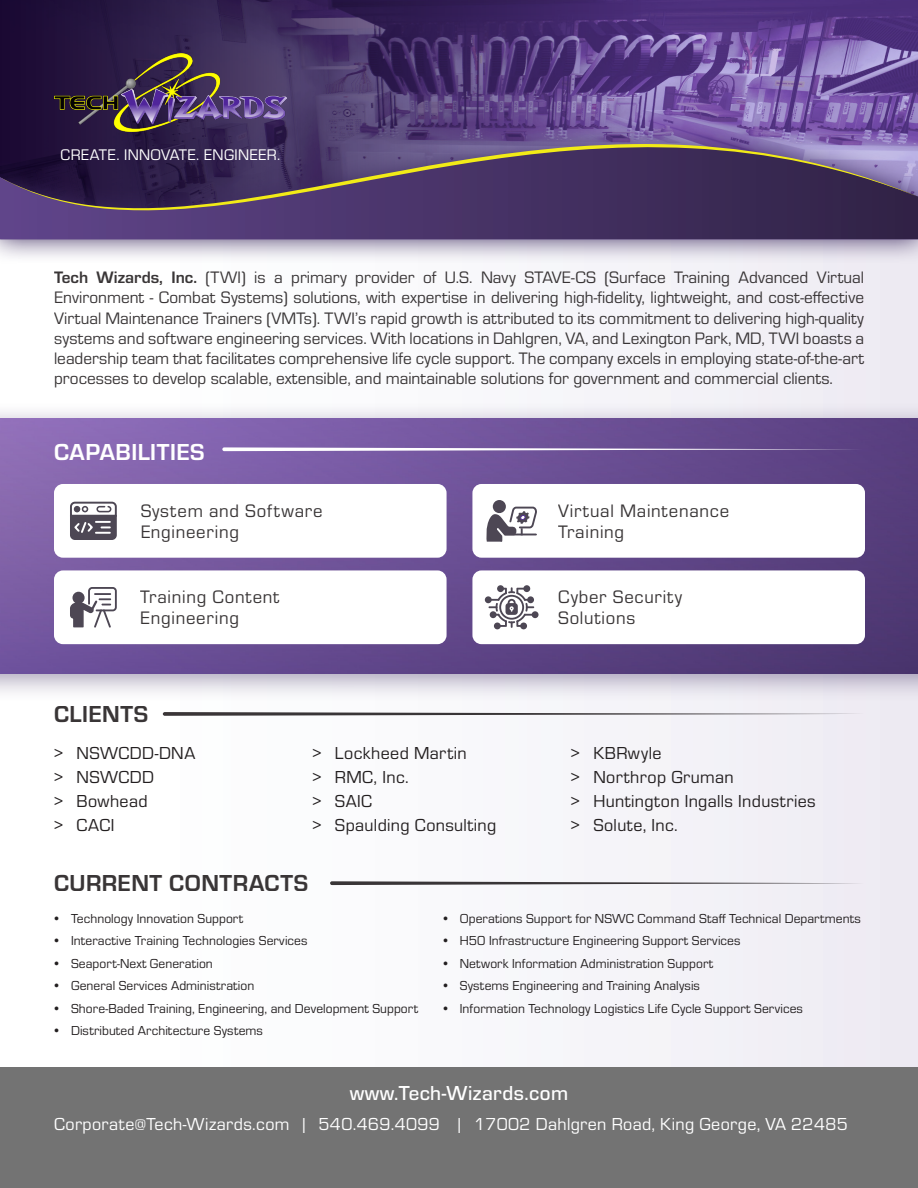
<style>
.page{position:relative;width:918px;height:1188px;background:#fff}
.page>*{position:absolute;margin:0;border:0;box-sizing:border-box;transform-origin:0 0}
.t1{font:700 24px "Eurostile";letter-spacing:.02em;color:#231f20}
.t2{font:700 24px "Eurostile";letter-spacing:.02em;color:#fff}
.t3{font:500 21px "Eurostile";letter-spacing:.02em;color:#fff}
.t4{font:18.75px/21px "Eurostile";letter-spacing:.04em;color:#231f20}
.t5{font:18px "Eurostile";letter-spacing:.02em;color:#231f20}
.t6{font:18px "Eurostile";letter-spacing:.02em;color:#fff}
.t7{font:17.25px/20.2px "Eurostile";color:#231f20;text-align:justify}
.t8{font:15.9px "Eurostile";letter-spacing:.02em;color:#fff}
.t9{font:13.5px "Eurostile";letter-spacing:.005em;color:#231f20}
.s1{font-weight:700}
</style>
<div class="page">
<div style="left:0;top:673px;width:918px;height:394px;background:linear-gradient(to right,#fff,#eeecf4)"></div>
<div style="left:0;top:239px;width:918px;height:215px;background:linear-gradient(to right,#fff,#eeecf4)"></div>
<img style="left:640px;top:0;width:278px;height:121px">
<svg style="left:0;top:0;width:640px;height:121px;background:#412c63"></svg>
<div style="left:0;top:402px;width:918px;height:300px;background:#3e2c60;opacity:.44"></div>
<img style="left:0;top:441px;width:344px;height:232px">
<img style="left:344px;top:441px;width:372px;height:232px">
<img style="left:716px;top:418px;width:202px;height:255px">
<img style="left:0;top:418px;width:717px;height:23px">
<div style="left:0;top:1067px;width:918px;height:121px;background:#737373"></div>
<svg style="left:0;top:121px;width:918px;height:143px"></svg>
<svg style="left:0;top:127px;width:918px;height:17px;background:#5a447f"></svg>
<svg style="left:0;top:232px;width:918px;height:7px;background:#483367"></svg>
<svg style="left:0;top:211px;width:918px;height:21px;background:#483368"></svg>
<svg style="left:0;top:144px;width:918px;height:67px;background:#4c3b60"></svg>
<img style="left:54px;top:54px;width:233px;height:78px">
<svg style="left:222px;top:447px;width:642px;height:4px"></svg>
<svg style="left:54px;top:570px;width:393px;height:74px"></svg>
<svg style="left:472px;top:570px;width:393px;height:74px"></svg>
<svg style="left:163px;top:712px;width:702px;height:4px"></svg>
<svg style="left:329px;top:881px;width:536px;height:4px"></svg>
<svg style="left:54px;top:484px;width:393px;height:74px"></svg>
<svg style="left:472px;top:484px;width:393px;height:74px"></svg>
<p class="t8" style="left:61px;top:144px;width:221px">CREATE. INNOVATE. ENGINEER.</p>
<p class="t7" style="left:54px;top:266px;width:812px"><span class="s1">Tech Wizards, Inc.</span> (TWI) is a primary provider of U.S. Navy STAVE-CS (Surface Training Advanced Virtual Environment - Combat Systems) solutions, with expertise in delivering high-fidelity, lightweight, and cost-effective Virtual Maintenance Trainers (VMTs). TWI’s rapid growth is attributed to its commitment to delivering high-quality systems and software engineering services. With locations in Dahlgren, VA, and Lexington Park, MD, TWI boasts a leadership team that facilitates comprehensive life cycle support. The company excels in employing state-of-the-art processes to develop scalable, extensible, and maintainable solutions for government and commercial clients.</p>
<p class="t2" style="left:54px;top:435px;width:152px">CAPABILITIES</p>
<p class="t4" style="left:140px;top:499px;width:184px">System and Software<br>Engineering</p>
<p class="t4" style="left:558px;top:499px;width:173px">Virtual Maintenance<br>Training</p>
<p class="t4" style="left:140px;top:585px;width:141px">Training Content<br>Engineering</p>
<p class="t4" style="left:558px;top:585px;width:125px">Cyber Security<br>Solutions</p>
<h1 class="t1" style="left:54px;top:697px;width:96px">CLIENTS</h1>
<p class="t5" style="left:54px;top:741px;width:143px">&gt; NSWCDD-DNA</p>
<p class="t5" style="left:54px;top:765px;width:101px">&gt; NSWCDD</p>
<p class="t5" style="left:54px;top:789px;width:95px">&gt; Bowhead</p>
<p class="t5" style="left:54px;top:813px;width:62px">&gt; CACI</p>
<p class="t5" style="left:312px;top:741px;width:156px">&gt; Lockheed Martin</p>
<p class="t5" style="left:312px;top:765px;width:98px">&gt; RMC, Inc.</p>
<p class="t5" style="left:312px;top:789px;width:61px">&gt; SAIC</p>
<p class="t5" style="left:312px;top:813px;width:185px">&gt; Spaulding Consulting</p>
<h1 class="t1" style="left:54px;top:865px;width:256px">CURRENT CONTRACTS</h1>
<p class="t5" style="left:571px;top:741px;width:92px">&gt; KBRwyle</p>
<p class="t5" style="left:571px;top:765px;width:164px">&gt; Northrop Gruman</p>
<p class="t5" style="left:571px;top:789px;width:246px">&gt; Huntington Ingalls Industries</p>
<p class="t5" style="left:571px;top:813px;width:108px">&gt; Solute, Inc.</p>
<p class="t9" style="left:52px;top:909px;width:192px">• Technology Innovation Support</p>
<p class="t9" style="left:52px;top:932px;width:257px">• Interactive Training Technologies Services</p>
<p class="t9" style="left:52px;top:954px;width:162px">• Seaport-Next Generation</p>
<p class="t9" style="left:52px;top:977px;width:204px">• General Services Administration</p>
<p class="t9" style="left:52px;top:999px;width:367px">• Shore-Baded Training, Engineering, and Development Support</p>
<p class="t9" style="left:52px;top:1022px;width:212px">• Distributed Architecture Systems</p>
<p class="t9" style="left:441px;top:909px;width:421px">• Operations Support for NSWC Command Staff Technical Departments</p>
<p class="t9" style="left:441px;top:932px;width:301px">• H50 Infrastructure Engineering Support Services</p>
<p class="t9" style="left:441px;top:954px;width:274px">• Network Information Administration Support</p>
<p class="t9" style="left:441px;top:977px;width:260px">• Systems Engineering and Training Analysis</p>
<p class="t9" style="left:441px;top:999px;width:363px">• Information Technology Logistics Life Cycle Support Services</p>
<p class="t3" style="left:350px;top:1079px;width:220px">www.Tech-Wizards.com</p>
<p class="t6" style="left:54px;top:1112px;width:795px">Corporate@Tech-Wizards.com | 540.469.4099 | 17002 Dahlgren Road, King George, VA 22485</p>
</div>
